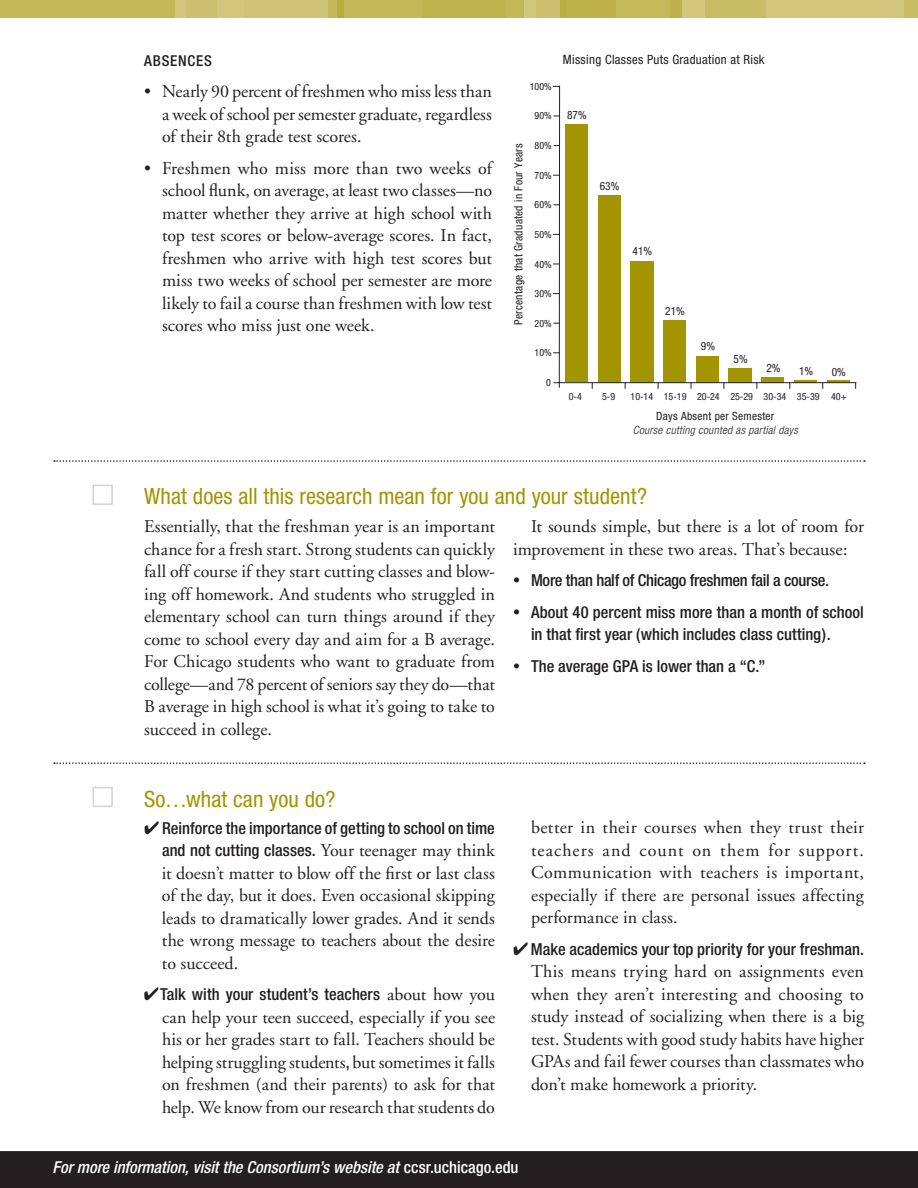
<style>
.page{position:relative;width:918px;height:1188px;background:#fff}
.page>*{position:absolute;margin:0;border:0;box-sizing:border-box;transform-origin:0 0}
.t1{font:condensed 22.5px "Helvetica Neue";letter-spacing:.005em;color:#a39401}
.t2{font:18px/22.5px "Adobe Garamond";color:#231f20;text-align:justify}
.t3{font:500 condensed 16.5px/22.5px "Helvetica Neue";color:#231f20}
.t4{font:italic 500 condensed 16.5px "Helvetica Neue";color:#fff}
.t5{font:500 condensed 16.5px "Helvetica Neue";letter-spacing:-.02em;color:#231f20}
.t6{font:500 condensed 15px "Helvetica Neue";letter-spacing:.05em;color:#231f20}
.t7{font:condensed 12.9px "Helvetica Neue";letter-spacing:.025em;color:#211e1e}
.t8{font:condensed 11.4px "Helvetica Neue";letter-spacing:.025em;color:#231f20}
.t9{font:italic 300 condensed 11.4px "Helvetica Neue";letter-spacing:.025em;color:#211e1e}
.t10{font:condensed 11.4px "Helvetica Neue";letter-spacing:.025em;color:#211e1e}
.t11{font:condensed 10.05px "Helvetica Neue";color:#231f20}
.t12{font:condensed 10.05px "Helvetica Neue";color:#211e1e}
.s1{font-family:"Adobe Garamond";font-weight:400;font-stretch:normal;font-size:18px}
.s2{font-family:"Helvetica Neue";font-weight:500;font-stretch:condensed;font-size:16.5px}
.s3{font-style:normal}
</style>
<div class="page">
<svg style="left:559px;top:85px;width:298px;height:298px"></svg>
<svg style="left:554px;top:382px;width:6px;height:5px"></svg>
<div style="left:93px;top:485px;width:20px;height:20px;border:2px solid #d1d2d4"></div>
<svg style="left:54px;top:460px;width:811px;height:2px"></svg>
<div style="left:0;top:1151px;width:918px;height:37px;background:#231f20"></div>
<div style="left:93px;top:787px;width:20px;height:20px;border:2px solid #d1d2d4"></div>
<svg style="left:54px;top:762px;width:811px;height:2px"></svg>
<div style="left:0;top:0;width:918px;height:18px;background:#d2c67d"></div>
<div style="left:0;top:0;width:175px;height:18px;background:#c3b758"></div>
<div style="left:186px;top:0;width:30px;height:18px;background:#ccc06e"></div>
<div style="left:244px;top:0;width:83px;height:18px;background:#cfc377"></div>
<div style="left:329px;top:0;width:15px;height:18px;background:#c3b758"></div>
<div style="left:337px;top:0;width:187px;height:18px;background:#c3b758"></div>
<div style="left:423px;top:0;width:83px;height:18px;background:#bfb34f"></div>
<div style="left:536px;top:0;width:31px;height:18px;background:#ccc06e"></div>
<div style="left:560px;top:0;width:122px;height:18px;background:#bfb24b"></div>
<div style="left:616px;top:0;width:54px;height:18px;background:#c4b859"></div>
<div style="left:705px;top:0;width:61px;height:18px;background:#c8bc64"></div>
<div style="left:905px;top:0;width:13px;height:18px;background:#c8bc64"></div>
<p class="t6" style="left:144px;top:52px;width:69px">Absences</p>
<p class="t2" style="left:162px;top:81px;width:332px;text-indent:-18px">• Nearly 90 percent of freshmen who miss less than a week of school per semester graduate, regardless of their 8th grade test scores.</p>
<p class="t2" style="left:162px;top:157px;width:332px;text-indent:-18px">• Freshmen who miss more than two weeks of school flunk, on average, at least two classes—no matter whether they arrive at high school with top test scores or below-average scores. In fact, freshmen who arrive with high test scores but miss two weeks of school per semester are more likely to fail a course than freshmen with low test scores who miss just one week.</p>
<p class="t12" style="left:530px;top:81px;width:23px">100%</p>
<p class="t12" style="left:535px;top:110px;width:19px">90%</p>
<p class="t12" style="left:535px;top:140px;width:19px">80%</p>
<p class="t12" style="left:535px;top:169px;width:19px">70%</p>
<p class="t12" style="left:535px;top:199px;width:19px">60%</p>
<p class="t12" style="left:535px;top:229px;width:19px">50%</p>
<p class="t12" style="left:535px;top:258px;width:19px">40%</p>
<p class="t12" style="left:535px;top:288px;width:19px">30%</p>
<p class="t12" style="left:535px;top:317px;width:19px">20%</p>
<p class="t12" style="left:535px;top:347px;width:19px">10%</p>
<p class="t12" style="left:546px;top:377px;width:6px">0</p>
<p class="t8" style="left:512px;top:325px;width:183px;rotate:-90deg">Percentage that Graduated in Four Years</p>
<p class="t7" style="left:563px;top:52px;width:203px">Missing Classes Puts Graduation at Risk</p>
<p class="t8" style="left:567px;top:108px;width:21px">87%</p>
<p class="t8" style="left:600px;top:179px;width:21px">63%</p>
<p class="t8" style="left:633px;top:245px;width:21px">41%</p>
<p class="t8" style="left:665px;top:305px;width:21px">21%</p>
<p class="t8" style="left:701px;top:340px;width:16px">9%</p>
<p class="t8" style="left:734px;top:352px;width:16px">5%</p>
<p class="t8" style="left:766px;top:362px;width:16px">2%</p>
<p class="t8" style="left:799px;top:365px;width:16px">1%</p>
<p class="t8" style="left:832px;top:365px;width:16px">0%</p>
<p class="t11" style="left:569px;top:390px;width:15px">0-4</p>
<p class="t11" style="left:602px;top:390px;width:15px">5-9</p>
<p class="t11" style="left:631px;top:390px;width:218px">10-14 15-19 20-24 25-29 30-34 35-39 40+</p>
<p class="t10" style="left:656px;top:409px;width:120px">Days Absent per Semester</p>
<p class="t9" style="left:633px;top:424px;width:166px">Course cutting counted as partial days</p>
<p class="t1" style="left:144px;top:483px;width:505px">What does all this research mean for you and your student?</p>
<p class="t2" style="left:144px;top:516px;width:353px">Essentially, that the freshman year is an important chance for a fresh start. Strong students can quickly fall off course if they start cutting classes and blow&shy;ing off homework. And students who struggled in elementary school can turn things around if they come to school every day and aim for a B average.<br>For Chicago students who want to graduate from college—and 78 percent of seniors say they do—that B average in high school is what it’s going to take to succeed in college.</p>
<p class="t2" style="left:513px;top:516px;width:353px;text-indent:18px">It sounds simple, but there is a lot of room for improvement in these two areas. That’s because:</p>
<p class="t5" style="left:513px;top:570px;width:318px"><span class="s1">•</span> More than half of Chicago freshmen fail a course.</p>
<p class="t3" style="left:531px;top:600px;width:334px;text-indent:-18px"><span class="s1">•</span> About 40 percent miss more than a month of school in that first year (which includes class cutting).</p>
<p class="t3" style="left:513px;top:654px;width:254px"><span class="s1">•</span> The average GPA is lower than a “C.”</p>
<p class="t1" style="left:144px;top:786px;width:193px">So…what can you do?</p>
<p class="t3" style="left:144px;top:817px;width:352px;text-align:right">✔ Reinforce the importance of getting to school on time and not cutting classes. <span class="s1">Your teenager may think</span></p>
<p class="t2" style="left:162px;top:862px;width:335px">it doesn’t matter to blow off the first or last class of the day, but it does. Even occasional skipping leads to dramatically lower grades. And it sends the wrong message to teachers about the desire to succeed.</p>
<p class="t3" style="left:144px;top:983px;width:352px">✔Talk with your student’s teachers <span class="s1">about how you</span></p>
<p class="t2" style="left:162px;top:1006px;width:335px">can help your teen succeed, especially if you see his or her grades start to fall. Teachers should be helping struggling students<span class="s2">,</span> but sometimes it falls on freshmen (and their parents) to ask for that help. We know from our research that students do</p>
<p class="t2" style="left:531px;top:817px;width:335px">better in their courses when they trust their teachers and count on them for support.<br>Communication with teachers is important, especially if there are personal issues affecting performance in class.</p>
<p class="t3" style="left:513px;top:938px;width:353px">✔ Make academics your top priority for your freshman.</p>
<p class="t2" style="left:531px;top:961px;width:335px">This means trying hard on assignments even when they aren’t interesting and choosing to study instead of socializing when there is a big test. Students with good study habits have higher GPAs and fail fewer courses than classmates who don’t make homework a priority.</p>
<p class="t4" style="left:53px;top:1158px;width:467px">For more information, visit the Consortium’s website at <span class="s3">ccsr.uchicago.edu</span></p>
</div>
